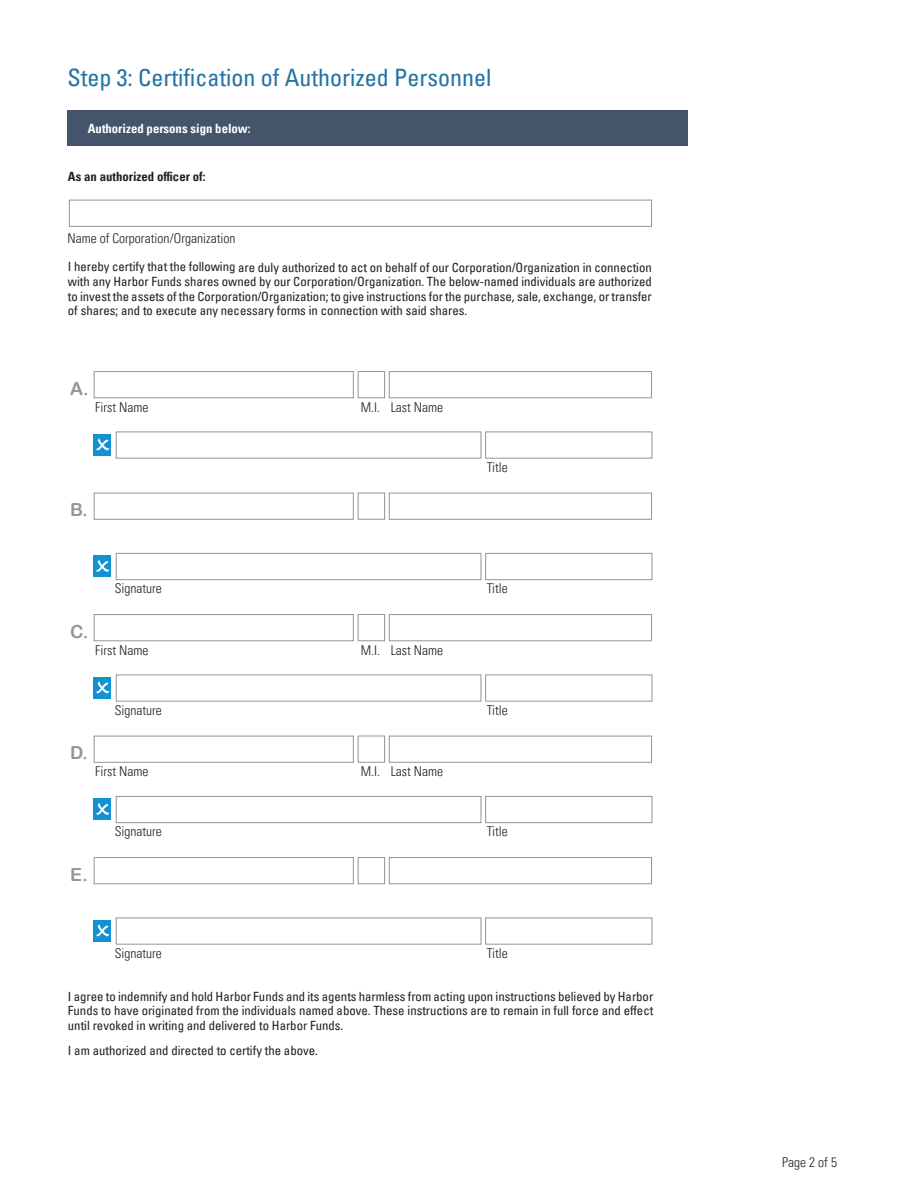
<style>
.page{position:relative;width:918px;height:1188px;background:#fff}
.page>*{position:absolute;margin:0;border:0;box-sizing:border-box;transform-origin:0 0}
.t1{font:condensed 24px "Univers LT Pro";color:#2274a4}
.t2{font:18px "Arial Rounded MT Bold";color:#939598}
.t3{font:300 condensed 13.5px "Univers LT Pro";color:#231f20}
.t4{font:condensed 12.75px/14.2px "Univers LT Pro";color:#231f20;text-align:justify}
.t5{font:700 condensed 12.75px "Univers LT Pro";color:#fff}
.t6{font:700 condensed 12.75px "Univers LT Pro";color:#231f20}
</style>
<div class="page">
<div style="left:68px;top:110px;width:620px;height:36px;background:#44546a"></div>
<div style="left:69px;top:200px;width:583px;height:27px;background:#fff;border:1px solid #939598"></div>
<div style="left:358px;top:371px;width:27px;height:27px;background:#fff;border:1px solid #939598"></div>
<div style="left:389px;top:371px;width:263px;height:27px;background:#fff;border:1px solid #939598"></div>
<div style="left:94px;top:371px;width:260px;height:27px;background:#fff;border:1px solid #939598"></div>
<div style="left:116px;top:432px;width:365px;height:27px;background:#fff;border:1px solid #939598"></div>
<div style="left:94px;top:434px;width:17px;height:22px;background:#1193d1"></div>
<svg style="left:96px;top:438px;width:13px;height:12px"></svg>
<div style="left:485px;top:432px;width:167px;height:27px;background:#fff;border:1px solid #939598"></div>
<div style="left:358px;top:493px;width:27px;height:27px;background:#fff;border:1px solid #939598"></div>
<div style="left:389px;top:493px;width:263px;height:27px;background:#fff;border:1px solid #939598"></div>
<div style="left:94px;top:493px;width:260px;height:27px;background:#fff;border:1px solid #939598"></div>
<div style="left:116px;top:553px;width:365px;height:27px;background:#fff;border:1px solid #939598"></div>
<div style="left:94px;top:556px;width:17px;height:21px;background:#1193d1"></div>
<svg style="left:96px;top:560px;width:13px;height:12px"></svg>
<div style="left:485px;top:553px;width:167px;height:27px;background:#fff;border:1px solid #939598"></div>
<div style="left:358px;top:614px;width:27px;height:27px;background:#fff;border:1px solid #939598"></div>
<div style="left:389px;top:614px;width:263px;height:27px;background:#fff;border:1px solid #939598"></div>
<div style="left:94px;top:614px;width:260px;height:27px;background:#fff;border:1px solid #939598"></div>
<div style="left:116px;top:675px;width:365px;height:27px;background:#fff;border:1px solid #939598"></div>
<div style="left:94px;top:677px;width:17px;height:22px;background:#1193d1"></div>
<svg style="left:96px;top:681px;width:13px;height:12px"></svg>
<div style="left:485px;top:675px;width:167px;height:27px;background:#fff;border:1px solid #939598"></div>
<div style="left:358px;top:736px;width:27px;height:27px;background:#fff;border:1px solid #939598"></div>
<div style="left:389px;top:736px;width:263px;height:27px;background:#fff;border:1px solid #939598"></div>
<div style="left:94px;top:736px;width:260px;height:27px;background:#fff;border:1px solid #939598"></div>
<div style="left:116px;top:796px;width:365px;height:27px;background:#fff;border:1px solid #939598"></div>
<div style="left:94px;top:799px;width:17px;height:21px;background:#1193d1"></div>
<svg style="left:96px;top:803px;width:13px;height:12px"></svg>
<div style="left:485px;top:796px;width:167px;height:27px;background:#fff;border:1px solid #939598"></div>
<div style="left:358px;top:857px;width:27px;height:27px;background:#fff;border:1px solid #939598"></div>
<div style="left:389px;top:857px;width:263px;height:27px;background:#fff;border:1px solid #939598"></div>
<div style="left:94px;top:857px;width:260px;height:27px;background:#fff;border:1px solid #939598"></div>
<div style="left:116px;top:918px;width:365px;height:27px;background:#fff;border:1px solid #939598"></div>
<div style="left:94px;top:920px;width:17px;height:22px;background:#1193d1"></div>
<svg style="left:96px;top:924px;width:13px;height:12px"></svg>
<div style="left:485px;top:918px;width:167px;height:27px;background:#fff;border:1px solid #939598"></div>
<p class="t1" style="left:68px;top:63px;width:425px">Step 3: Certification of Authorized Personnel</p>
<p class="t5" style="left:88px;top:121px;width:164px">Authorized persons sign below:</p>
<p class="t6" style="left:68px;top:169px;width:139px">As an authorized officer of:</p>
<p class="t3" style="left:68px;top:229px;width:169px">Name of Corporation/Organization</p>
<p class="t4" style="left:68px;top:260px;width:585px">I hereby certify that the following are duly authorized to act on behalf of our Corporation/Organization in connection with any Harbor Funds shares owned by our Corporation/Organization. The below-named individuals are authorized to invest the assets of the Corporation/Organization; to give instructions for the purchase, sale, exchange, or transfer of shares; and to execute any necessary forms in connection with said shares.</p>
<p class="t2" style="left:70px;top:378px;width:20px">A.</p>
<p class="t3" style="left:95px;top:398px;width:55px">First Name</p>
<p class="t3" style="left:361px;top:398px;width:84px">M.I. Last Name</p>
<p class="t2" style="left:70px;top:499px;width:19px">B.</p>
<p class="t3" style="left:487px;top:458px;width:23px">Title</p>
<p class="t3" style="left:115px;top:579px;width:49px">Signature</p>
<p class="t3" style="left:487px;top:579px;width:23px">Title</p>
<p class="t2" style="left:70px;top:621px;width:20px">C.</p>
<p class="t3" style="left:95px;top:641px;width:55px">First Name</p>
<p class="t3" style="left:361px;top:641px;width:84px">M.I. Last Name</p>
<p class="t3" style="left:115px;top:701px;width:49px">Signature</p>
<p class="t3" style="left:487px;top:701px;width:23px">Title</p>
<p class="t2" style="left:70px;top:742px;width:19px">D.</p>
<p class="t3" style="left:95px;top:762px;width:55px">First Name</p>
<p class="t3" style="left:361px;top:762px;width:84px">M.I. Last Name</p>
<p class="t2" style="left:70px;top:864px;width:19px">E.</p>
<p class="t3" style="left:115px;top:822px;width:49px">Signature</p>
<p class="t3" style="left:487px;top:822px;width:23px">Title</p>
<p class="t3" style="left:115px;top:944px;width:49px">Signature</p>
<p class="t3" style="left:487px;top:944px;width:23px">Title</p>
<p class="t4" style="left:68px;top:989px;width:587px">I agree to indemnify and hold Harbor Funds and its agents harmless from acting upon instructions believed by Harbor Funds to have originated from the individuals named above. These instructions are to remain in full force and effect until revoked in writing and delivered to Harbor Funds.</p>
<p class="t4" style="left:68px;top:1043px;width:252px">I am authorized and directed to certify the above.</p>
<p class="t3" style="left:782px;top:1154px;width:56px">Page 2 of 5</p>
</div>
